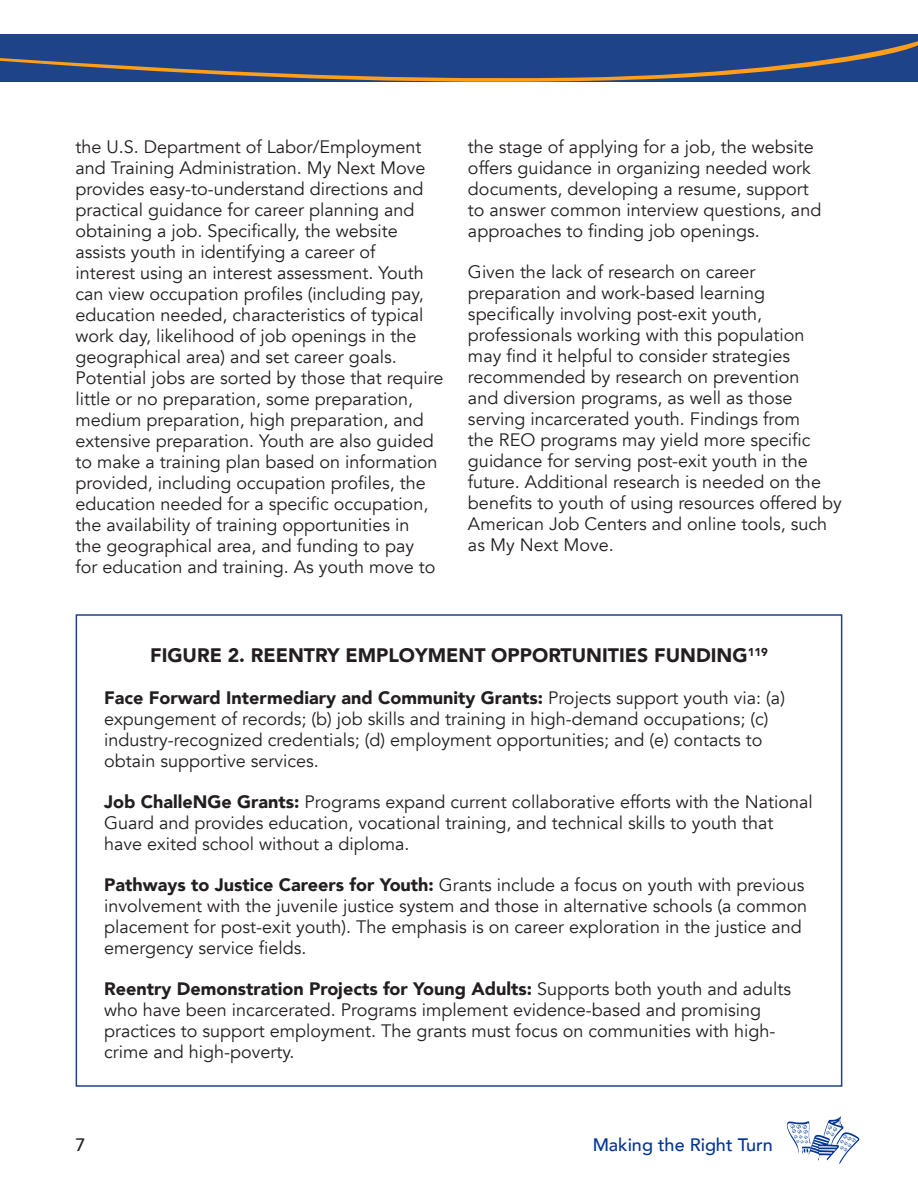
<style>
.page{position:relative;width:918px;height:1188px;background:#fff}
.page>*{position:absolute;margin:0;border:0;box-sizing:border-box;transform-origin:0 0}
.H2_Figures-no_TOC{font:900 19.5px "Avenir";color:#231f20}
.Text{font:18px/21px "Avenir";color:#231f20}
.List_figures-no_bull{font:18px/21px "Avenir";color:#231f20}
.t1{font:500 18px "Avenir";color:#003595}
.t2{font:500 18px "Avenir";color:#231f20}
.s1{font-weight:900}
</style>
<div class="page">
<svg style="left:0;top:35px;width:918px;height:47px;background:#304a7f"></svg>
<svg style="left:787px;top:1116px;width:72px;height:48px"></svg>
<div style="left:76px;top:614px;width:766px;height:473px;border:2px solid #1e4388"></div>
<p class="Text" style="left:76px;top:137px;width:369px">the U.S. Department of Labor/Employment and Training Administration. My Next Move provides easy-to-understand directions and practical guidance for career planning and obtaining a job. Specifically, the website assists youth in identifying a career of<br>interest using an interest assessment. Youth can view occupation profiles (including pay, education needed, characteristics of typical work day, likelihood of job openings in the geographical area) and set career goals.<br>Potential jobs are sorted by those that require little or no preparation, some preparation, medium preparation, high preparation, and extensive preparation. Youth are also guided to make a training plan based on information provided, including occupation profiles, the education needed for a specific occupation, the availability of training opportunities in<br>the geographical area, and funding to pay<br>for education and training. As youth move to</p>
<p class="Text" style="left:468px;top:137px;width:355px">the stage of applying for a job, the website offers guidance in organizing needed work documents, developing a resume, support to answer common interview questions, and approaches to finding job openings.</p>
<p class="Text" style="left:468px;top:262px;width:375px">Given the lack of research on career preparation and work-based learning specifically involving post-exit youth, professionals working with this population may find it helpful to consider strategies recommended by research on prevention<br>and diversion programs, as well as those serving incarcerated youth. Findings from<br>the REO programs may yield more specific guidance for serving post-exit youth in the future. Additional research is needed on the benefits to youth of using resources offered by American Job Centers and online tools, such as My Next Move.</p>
<h2 class="H2_Figures-no_TOC" style="left:150px;top:639px;width:619px">FIGURE 2. REENTRY EMPLOYMENT OPPORTUNITIES FUNDING<sup>119</sup></h2>
<p class="List_figures-no_bull" style="left:104px;top:687px;width:682px"><span class="s1">Face Forward Intermediary and Community Grants:</span> Projects support youth via: (a) expungement of records; (b) job skills and training in high-demand occupations; (c) industry-recognized credentials; (d) employment opportunities; and (e) contacts to obtain supportive services.</p>
<p class="List_figures-no_bull" style="left:104px;top:791px;width:710px"><span class="s1">Job ChalleNGe Grants:</span> Programs expand current collaborative efforts with the National<br>Guard and provides education, vocational training, and technical skills to youth that have exited school without a diploma.</p>
<p class="List_figures-no_bull" style="left:104px;top:875px;width:705px"><span class="s1">Pathways to Justice Careers for Youth:</span> Grants include a focus on youth with previous involvement with the juvenile justice system and those in alternative schools (a common placement for post-exit youth). The emphasis is on career exploration in the justice and emergency service fields.</p>
<p class="List_figures-no_bull" style="left:104px;top:979px;width:689px"><span class="s1">Reentry Demonstration Projects for Young Adults:</span> Supports both youth and adults who have been incarcerated. Programs implement evidence-based and promising practices to support employment. The grants must focus on communities with high&shy;crime and high-poverty.</p>
<p class="t2" style="left:76px;top:1129px;width:12px">7</p>
<p class="t1" style="left:593px;top:1129px;width:182px">Making the Right Turn</p>
</div>
